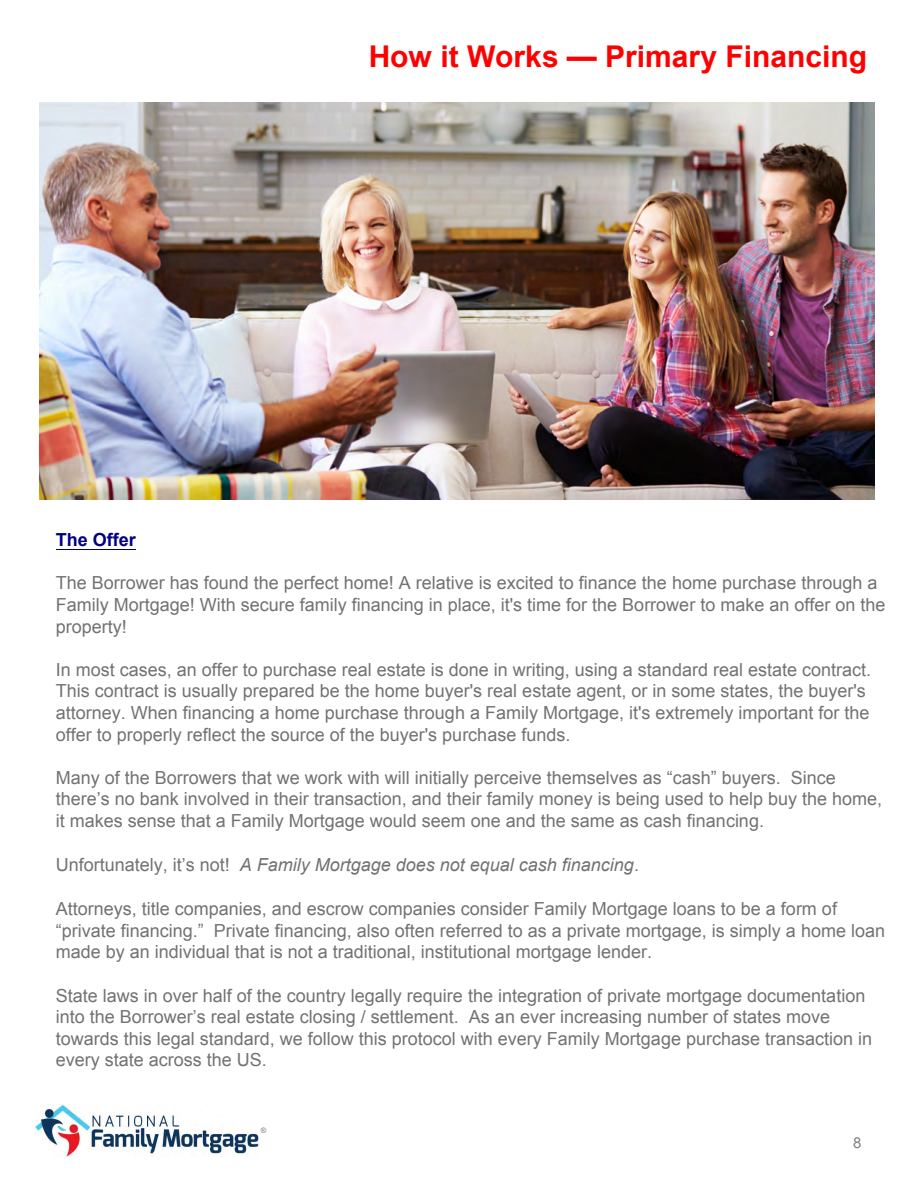
<style>
.page{position:relative;width:918px;height:1188px;background:#fff}
.page>*{position:absolute;margin:0;border:0;box-sizing:border-box;transform-origin:0 0}
.t1{font:700 30px "Arial";color:#f00}
.t2{font:18px/21.6px "Arial";color:#727272}
.t3{font:italic 18px "Arial";color:#727272}
.t4{font:700 18px "Arial";color:#000080}
.t5{font:15px "Arial";color:#808080}
.t6{font:7.5px "Arial";color:#808080}
.s1{font-style:normal}
</style>
<div class="page">
<hr style="left:56px;top:549px;width:79px;height:1px;background:#000080">
<img style="left:34px;top:1104px;width:225px;height:52px">
<img style="left:40px;top:103px;width:834px;height:396px">
<h1 class="t1" style="left:369px;top:35px;width:500px">How it Works — Primary Financing</h1>
<p class="t4" style="left:56px;top:527px;width:82px">The Offer</p>
<p class="t2" style="left:56px;top:572px;width:831px">The Borrower has found the perfect home! A relative is excited to finance the home purchase through a<br>Family Mortgage! With secure family financing in place, it's time for the Borrower to make an offer on the property!</p>
<p class="t2" style="left:56px;top:659px;width:817px">In most cases, an offer to purchase real estate is done in writing, using a standard real estate contract.<br>This contract is usually prepared be the home buyer's real estate agent, or in some states, the buyer's attorney. When financing a home purchase through a Family Mortgage, it's extremely important for the offer to properly reflect the source of the buyer's purchase funds.</p>
<p class="t2" style="left:56px;top:767px;width:828px">Many of the Borrowers that we work with will initially perceive themselves as “cash” buyers. Since there’s no bank involved in their transaction, and their family money is being used to help buy the home, it makes sense that a Family Mortgage would seem one and the same as cash financing.</p>
<p class="t3" style="left:56px;top:853px;width:585px"><span class="s1">Unfortunately, it’s not!</span> A Family Mortgage does not equal cash financing<span class="s1">.</span></p>
<p class="t2" style="left:56px;top:898px;width:831px">Attorneys, title companies, and escrow companies consider Family Mortgage loans to be a form of “private financing.” Private financing, also often referred to as a private mortgage, is simply a home loan made by an individual that is not a traditional, institutional mortgage lender.</p>
<p class="t2" style="left:56px;top:984px;width:818px">State laws in over half of the country legally require the integration of private mortgage documentation into the Borrower’s real estate closing / settlement. As an ever increasing number of states move towards this legal standard, we follow this protocol with every Family Mortgage purchase transaction in every state across the US.</p>
<p class="t6" style="left:261px;top:1125px;width:7px">®</p>
<p class="t5" style="left:853px;top:1132px;width:10px">8</p>
</div>
